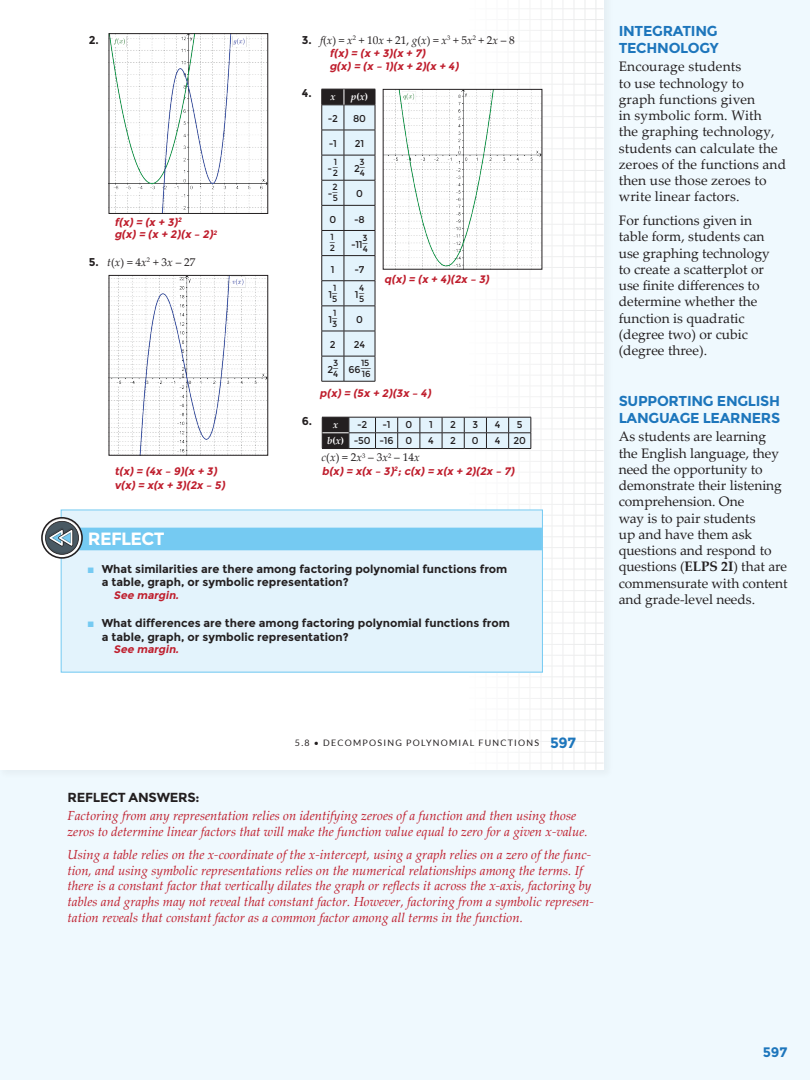
<style>
.page{position:relative;width:810px;height:1080px;background:#eff9fe}
.page>*{position:absolute;margin:0;border:0;box-sizing:border-box;transform-origin:0 0}
.t1{font:700 17.75px "Montserrat";letter-spacing:-.04em;color:#fff}
.Sidebar_Heading{font:700 14.38px/16.2px "Montserrat";letter-spacing:-.02em;color:#1d76bc}
.t2{font:13.75px/16.2px "Palatino Linotype";color:#231f20}
.t3{font:700 13.75px "Montserrat";color:#1d76bc}
.Sidebar_Answer_NO_nu{font:italic 13.12px/15.8px "Palatino Linotype";color:#bf1e2d}
.Sidebar_Answer_Headi{font:700 13.12px "Montserrat";letter-spacing:-.02em;color:#231f20}
.t4{font:700 11.38px/13.8px "Montserrat";color:#231f20}
.t5{font:11.38px "Palatino Linotype";color:#231f20}
.t6{font:italic 700 10.88px/12.9px "Montserrat";color:#bf1e2d}
.t7{font:9.88px "Montserrat";letter-spacing:-.02em;color:#231f20}
.t8{font:italic 700 9.88px "Palatino";color:#fff}
.t9{font:8.88px "Lato";letter-spacing:.14em;color:#231f20}
.t10{font:8.88px "Montserrat";color:#231f20}
.t11{font:8.88px "Montserrat";color:#231f20;scale:2 1}
.s1{font-family:"Montserrat";font-weight:700}
.s2{font-style:italic}
.s3{font-style:normal}
.s4{font-family:"Palatino";font-weight:700;font-style:italic;color:#fff}
.s5{font-family:"Palatino";font-weight:700;color:#fff}
.s6{color:#75caf2}
.s7{font-weight:700}
.s8{font-family:"Montserrat";font-weight:700;font-size:14.75px;color:#1d76bc}
</style>
<div class="page">
<div style="left:0;top:0;width:614px;height:780px;background:#e9f3f7"></div>
<div style="left:0;top:0;width:604px;height:770px;background:#fff"></div>
<svg style="left:464px;top:0;width:140px;height:770px"></svg>
<img style="left:110px;top:35px;width:156px;height:177px">
<div style="left:108px;top:33px;width:160px;height:181px;border:1px solid #231f20"></div>
<img style="left:385px;top:91px;width:155px;height:177px">
<div style="left:383px;top:89px;width:159px;height:181px;border:1px solid #231f20"></div>
<svg style="left:322px;top:89px;width:54px;height:293px;background:#c9d6de"></svg>
<img style="left:110px;top:277px;width:156px;height:177px">
<div style="left:108px;top:275px;width:160px;height:181px;border:1px solid #231f20"></div>
<svg style="left:322px;top:417px;width:210px;height:32px;background:#b6c1c8"></svg>
<div style="left:61px;top:510px;width:481px;height:162px;background:#e3f3fc"></div>
<div style="left:62px;top:528px;width:480px;height:22px;background:#75caf2"></div>
<div style="left:61px;top:509px;width:482px;height:164px;border:1px solid #75caf2"></div>
<svg style="left:41px;top:517px;width:42px;height:42px"></svg>
<p class="t4" style="left:89px;top:33px;width:12px">2.</p>
<p class="t5" style="left:302px;top:32px;width:215px"><span class="s1">3.</span> <span class="s2">f</span>(<span class="s2">x</span>) = <span class="s2">x</span><sup>2</sup> + 10<span class="s2">x</span> + 21, <span class="s2">g</span>(<span class="s2">x</span>) = <span class="s2">x</span><sup>3</sup> + 5<span class="s2">x</span><sup>2</sup> + 2<span class="s2">x</span> – 8</p>
<p class="t6" style="left:329px;top:47px;width:133px">f(x)= (x + 3)(x + 7) g(x)= (x – 1)(x + 2)(x + 4)</p>
<p class="t4" style="left:302px;top:87px;width:11px">4.</p>
<p class="t8" style="left:330px;top:89px;width:6px">x</p>
<p class="t8" style="left:351px;top:89px;width:18px">p<span class="s3">(</span>x<span class="s3">)</span></p>
<p class="t7" style="left:328px;top:113px;width:12px">-2</p>
<p class="t7" style="left:353px;top:113px;width:14px">80</p>
<p class="t7" style="left:329px;top:138px;width:9px">-1</p>
<p class="t7" style="left:355px;top:138px;width:11px">21</p>
<p class="t7" style="left:328px;top:163px;width:6px">-</p>
<p class="t10" style="left:334px;top:157px;width:5px">1</p>
<p class="t10" style="left:332px;top:162px;width:8px">—</p>
<p class="t10" style="left:333px;top:168px;width:7px">2</p>
<p class="t10" style="left:360px;top:157px;width:7px">3</p>
<p class="t10" style="left:359px;top:162px;width:8px">—</p>
<p class="t10" style="left:360px;top:168px;width:7px">4</p>
<p class="t7" style="left:354px;top:163px;width:7px">2</p>
<p class="t6" style="left:114px;top:215px;width:105px">f(x)= (x + 3)<sup>2 </sup>g(x)= (x + 2)(x – 2)<sup>2</sup></p>
<p class="t5" style="left:89px;top:254px;width:108px"><span class="s1">5.</span> <span class="s2">t</span>(<span class="s2">x</span>) = 4<span class="s2">x</span><sup>2</sup> + 3<span class="s2">x</span> – 27</p>
<p class="t4" style="left:302px;top:414px;width:12px">6.</p>
<p class="t10" style="left:332px;top:182px;width:7px">2</p>
<p class="t10" style="left:332px;top:187px;width:8px">—</p>
<p class="t10" style="left:333px;top:193px;width:7px">5</p>
<p class="t7" style="left:328px;top:188px;width:6px">-</p>
<p class="t7" style="left:356px;top:188px;width:8px">0</p>
<p class="t7" style="left:329px;top:213px;width:8px">0</p>
<p class="t7" style="left:354px;top:213px;width:12px">-8</p>
<p class="t10" style="left:331px;top:232px;width:5px">1</p>
<p class="t10" style="left:329px;top:237px;width:8px">—</p>
<p class="t10" style="left:330px;top:243px;width:7px">2</p>
<p class="t10" style="left:363px;top:232px;width:7px">3</p>
<p class="t10" style="left:362px;top:237px;width:8px">—</p>
<p class="t10" style="left:363px;top:243px;width:7px">4</p>
<p class="t7" style="left:351px;top:238px;width:13px">-11</p>
<p class="t7" style="left:331px;top:264px;width:5px">1</p>
<p class="t7" style="left:355px;top:264px;width:11px">-7</p>
<p class="t10" style="left:333px;top:283px;width:5px">1</p>
<p class="t10" style="left:331px;top:288px;width:8px">—</p>
<p class="t10" style="left:332px;top:294px;width:7px">5</p>
<p class="t7" style="left:328px;top:289px;width:5px">1</p>
<p class="t10" style="left:359px;top:283px;width:7px">4</p>
<p class="t10" style="left:358px;top:288px;width:8px">—</p>
<p class="t10" style="left:359px;top:294px;width:7px">5</p>
<p class="t7" style="left:355px;top:289px;width:5px">1</p>
<p class="t10" style="left:333px;top:308px;width:5px">1</p>
<p class="t10" style="left:331px;top:313px;width:8px">—</p>
<p class="t10" style="left:332px;top:319px;width:7px">3</p>
<p class="t7" style="left:328px;top:314px;width:5px">1</p>
<p class="t7" style="left:356px;top:314px;width:8px">0</p>
<p class="t7" style="left:330px;top:339px;width:7px">2</p>
<p class="t7" style="left:354px;top:339px;width:13px">24</p>
<p class="t7" style="left:327px;top:364px;width:35px">2<sub>4</sub> 66</p>
<p class="t10" style="left:361px;top:358px;width:10px">15</p>
<p class="t11" style="left:360px;top:363px;width:8px">—</p>
<p class="t10" style="left:362px;top:369px;width:10px">16</p>
<p class="t10" style="left:333px;top:358px;width:7px">3</p>
<p class="t10" style="left:332px;top:363px;width:8px">—</p>
<p class="t6" style="left:384px;top:273px;width:109px">q(x)= (x + 4)(2x – 3)</p>
<p class="t6" style="left:320px;top:387px;width:115px">p(x)= (5x + 2)(3x – 4)</p>
<p class="t8" style="left:333px;top:417px;width:6px">x</p>
<p class="t7" style="left:357px;top:419px;width:12px">-2</p>
<p class="t7" style="left:383px;top:419px;width:9px">-1</p>
<p class="t7" style="left:405px;top:419px;width:8px">0</p>
<p class="t7" style="left:429px;top:419px;width:5px">1</p>
<p class="t7" style="left:450px;top:419px;width:7px">2</p>
<p class="t7" style="left:473px;top:419px;width:7px">3</p>
<p class="t7" style="left:495px;top:419px;width:7px">4</p>
<p class="t7" style="left:517px;top:419px;width:7px">5</p>
<p class="t7" style="left:327px;top:435px;width:87px"><span class="s4">b</span><span class="s5">(</span><span class="s4">x</span><span class="s5">)</span> -50 -16 0</p>
<p class="t7" style="left:428px;top:435px;width:7px">4</p>
<p class="t7" style="left:450px;top:435px;width:7px">2</p>
<p class="t7" style="left:472px;top:435px;width:8px">0</p>
<p class="t7" style="left:495px;top:435px;width:7px">4</p>
<p class="t7" style="left:514px;top:435px;width:14px">20</p>
<p class="t5" style="left:322px;top:449px;width:100px"><span class="s2">c</span>(<span class="s2">x</span>) = 2<span class="s2">x</span><sup>3</sup> – 3<span class="s2">x</span><sup>2</sup> – 14<span class="s2">x</span></p>
<p class="t6" style="left:114px;top:465px;width:106px">t(x)= (4x – 9)(x + 3)</p>
<p class="t6" style="left:322px;top:465px;width:196px">b(x)= x(x – 3)<sup>2</sup>;c(x)= x(x + 2)(2x – 7)</p>
<p class="t6" style="left:114px;top:479px;width:114px">v(x)= x(x + 3)(2x – 5)</p>
<p class="t1" style="left:88px;top:529px;width:78px">REFLECT</p>
<p class="t4" style="left:102px;top:562px;width:407px;text-indent:-14px"><span class="s6">■</span> What similarities are there among factoring polynomial functions from a table, graph, or symbolic representation?</p>
<p class="t6" style="left:114px;top:589px;width:69px">See margin.</p>
<p class="t4" style="left:102px;top:616px;width:410px;text-indent:-14px"><span class="s6">■</span> What differences are there among factoring polynomial functions from a table, graph, or symbolic representation?</p>
<p class="t6" style="left:114px;top:643px;width:69px">See margin.</p>
<p class="Sidebar_Heading" style="left:619px;top:23px;width:101px">INTEGRATING<br>TECHNOLOGY</p>
<p class="t2" style="left:619px;top:58px;width:169px">Encourage students<br>to use technology to<br>graph functions given<br>in symbolic form. With<br>the graphing technology, students can calculate the zeroes of the functions and then use those zeroes to write linear factors.</p>
<p class="t2" style="left:619px;top:212px;width:152px">For functions given in table form, students can use graphing technology to create a scatterplot or use finite differences to determine whether the function is quadratic (degree two) or cubic (degree three).</p>
<p class="Sidebar_Heading" style="left:619px;top:393px;width:163px">SUPPORTING ENGLISH<br>LANGUAGE LEARNERS</p>
<p class="t2" style="left:619px;top:428px;width:170px">As students are learning the English language, they need the opportunity to demonstrate their listening comprehension. One<br>way is to pair students<br>up and have them ask questions and respond to questions (<span class="s7">ELPS 2I</span>) that are commensurate with content and grade-level needs.</p>
<p class="t9" style="left:295px;top:738px;width:282px">5.8 • DECOMPOSING POLYNOMIAL FUNCTIONS <span class="s8">597</span></p>
<p class="Sidebar_Answer_Headi" style="left:68px;top:789px;width:134px">REFLECT ANSWERS:</p>
<p class="Sidebar_Answer_NO_nu" style="left:68px;top:807px;width:522px">Factoring from any representation relies on identifying zeroes of a function and then using those zeros to determine linear factors that will make the function value equal to zero for a given x-value.</p>
<p class="Sidebar_Answer_NO_nu" style="left:68px;top:846px;width:528px">Using a table relies on the x-coordinate of the x-intercept, using a graph relies on a zero of the func&shy;tion, and using symbolic representations relies on the numerical relationships among the terms. If there is a constant factor that vertically dilates the graph or reflects it across the x-axis, factoring by tables and graphs may not reveal that constant factor. However, factoring from a symbolic represen&shy;tation reveals that constant factor as a common factor among all terms in the function.</p>
<p class="t3" style="left:763px;top:1043px;width:26px">597</p>
</div>
